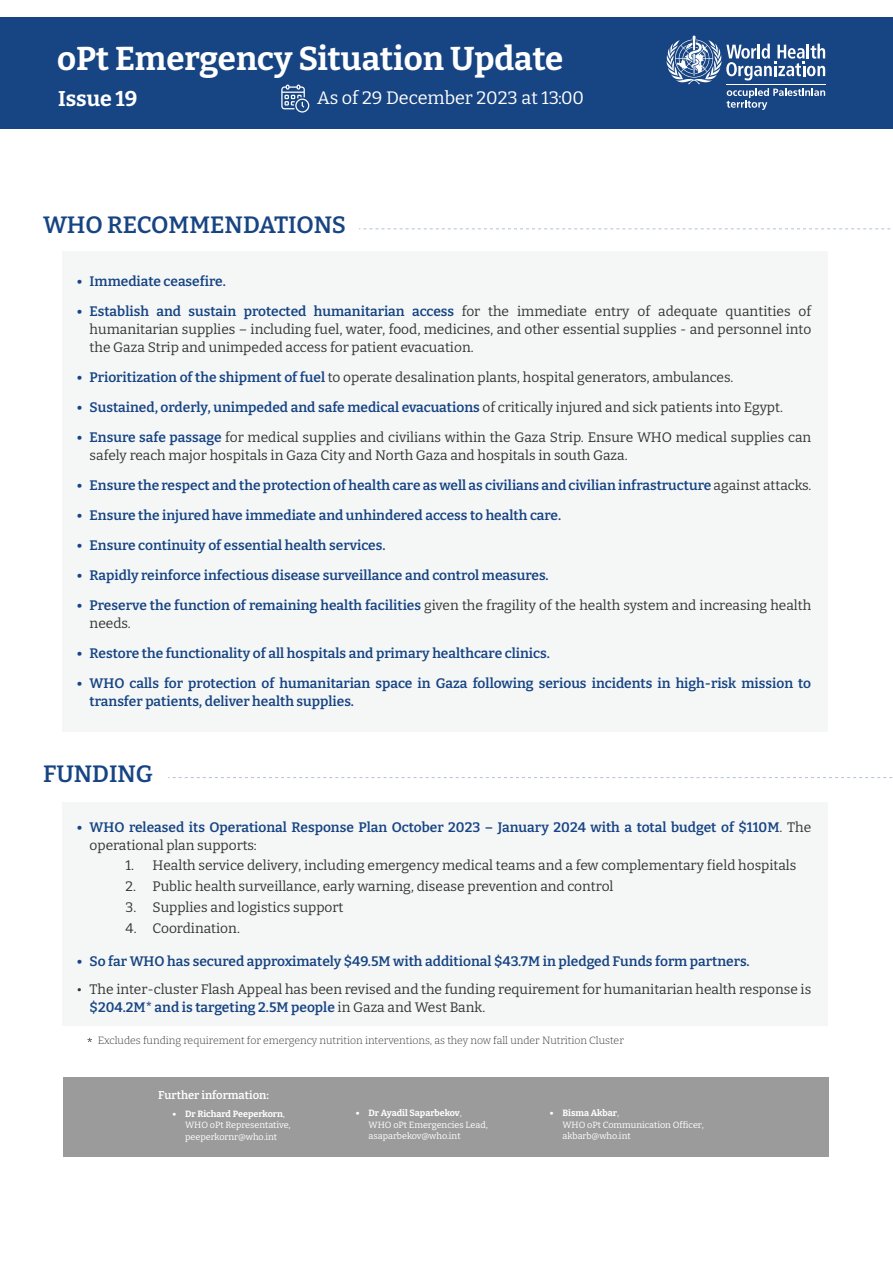
<style>
.page{position:relative;width:893px;height:1263px;background:#fff}
.page>*{position:absolute;margin:0;border:0;box-sizing:border-box;transform-origin:0 0}
.t1{font:700 33px "Bitter";color:#fff}
.t2{font:600 23.55px "Bitter";color:#174483}
.t3{font:700 21.3px "Bitter";color:#fff}
.t4{font:18px "Bitter";color:#fff}
.t5{font:13.8px/18px "Bitter";color:#333434}
.t6{font:600 13.8px/18px "Bitter";color:#174483}
.t7{font:600 11.25px "Bitter";color:#fff}
.t8{font:300 10.5px "Bitter";color:#333434}
.t9{font:9px/11.2px "Bitter";color:#fff}
.s1{font-weight:600;color:#174483}
.s2{font-weight:400;color:#333434}
.s3{font-weight:700}
</style>
<div class="page">
<svg style="left:359px;top:228px;width:532px;height:1px"></svg>
<div style="left:63px;top:251px;width:765px;height:481px;background:#f5f7f7"></div>
<svg style="left:168px;top:777px;width:725px;height:1px"></svg>
<div style="left:63px;top:802px;width:765px;height:224px;background:#f5f7f7"></div>
<div style="left:63px;top:1078px;width:765px;height:79px;background:#9b9b9b"></div>
<svg style="left:87px;top:1038px;width:5px;height:4px"></svg>
<div style="left:0;top:17px;width:893px;height:111px;background:#174483"></div>
<svg style="left:666px;top:36px;width:159px;height:74px"></svg>
<hr style="left:726px;top:84px;width:100px;height:1px;background:#fff">
<svg style="left:281px;top:85px;width:28px;height:28px"></svg>
<h1 class="t1" style="left:57px;top:32px;width:508px">oPt Emergency Situation Update</h1>
<h3 class="t3" style="left:58px;top:81px;width:81px">Issue 19</h3>
<h3 class="t4" style="left:317px;top:85px;width:268px">As of 29 December 2023 at 13:00</h3>
<h2 class="t2" style="left:43px;top:206px;width:304px">WHO RECOMMENDATIONS</h2>
<p class="t6" style="left:77px;top:271px;width:151px">• Immediate ceasefire.</p>
<p class="t5" style="left:90px;top:301px;width:723px;text-align:justify;text-indent:-13px"><span class="s1">• Establish and sustain protected humanitarian access</span> for the immediate entry of adequate quantities of humanitarian supplies – including fuel, water, food, medicines, and other essential supplies - and personnel into the Gaza Strip and unimpeded access for patient evacuation.</p>
<p class="t5" style="left:77px;top:367px;width:658px"><span class="s1">• Prioritization of the shipment of fuel</span> to operate desalination plants, hospital generators, ambulances.</p>
<p class="t6" style="left:77px;top:397px;width:708px">• Sustained, orderly, unimpeded and safe medical evacuations <span class="s2">of critically injured and sick patients into Egypt.</span></p>
<p class="t5" style="left:90px;top:427px;width:723px;text-indent:-13px"><span class="s1">• Ensure safe passage</span> for medical supplies and civilians within the Gaza Strip. Ensure WHO medical supplies can safely reach major hospitals in Gaza City and North Gaza and hospitals in south Gaza.</p>
<p class="t6" style="left:77px;top:475px;width:736px">• Ensure the respect and the protection of health care as well as civilians and civilian infrastructure <span class="s2">against attacks.</span></p>
<p class="t6" style="left:77px;top:505px;width:486px">• Ensure the injured have immediate and unhindered access to health care.</p>
<p class="t6" style="left:77px;top:535px;width:310px">• Ensure continuity of essential health services.</p>
<p class="t6" style="left:77px;top:565px;width:473px">• Rapidly reinforce infectious disease surveillance and control measures.</p>
<p class="t5" style="left:90px;top:595px;width:723px;text-indent:-13px"><span class="s1">• Preserve the function of remaining health facilities</span> given the fragility of the health system and increasing health needs.</p>
<p class="t6" style="left:77px;top:643px;width:474px">• Restore the functionality of all hospitals and primary healthcare clinics.</p>
<p class="t6" style="left:90px;top:673px;width:723px;text-indent:-13px">• WHO calls for protection of humanitarian space in Gaza following serious incidents in high-risk mission to transfer patients, deliver health supplies.</p>
<h2 class="t2" style="left:43px;top:755px;width:111px">FUNDING</h2>
<p class="t6" style="left:90px;top:818px;width:723px;text-indent:-13px">• WHO released its Operational Response Plan October 2023 – January 2024 with a total budget of $110M<span class="s2">. The operational plan supports:</span></p>
<p class="t5" style="left:126px;top:855px;width:672px">1. Health service delivery, including emergency medical teams and a few complementary field hospitals</p>
<p class="t5" style="left:126px;top:876px;width:489px">2. Public health surveillance, early warning, disease prevention and control</p>
<p class="t5" style="left:126px;top:897px;width:219px">3. Supplies and logistics support</p>
<p class="t5" style="left:126px;top:918px;width:116px">4. Coordination.</p>
<p class="t6" style="left:77px;top:951px;width:674px">• So far WHO has secured approximately $49.5M with additional $43.7M in pledged Funds form partners.</p>
<p class="t5" style="left:90px;top:980px;width:723px;text-indent:-13px">• The inter-cluster Flash Appeal has been revised and the funding requirement for humanitarian health response is <span class="s1">$204.2M* and is targeting 2.5M people</span> in Gaza and West Bank.</p>
<p class="t8" style="left:98px;top:1033px;width:527px">Excludes funding requirement for emergency nutrition interventions, as they now fall under Nutrition Cluster</p>
<p class="t7" style="left:158px;top:1086px;width:112px">Further information:</p>
<p class="t9" style="left:185px;top:1108px;width:107px;text-indent:-13px"><span class="s3">• Dr Richard Peeperkorn</span>,<br>WHO oPt Representative, peeperkornr@who.int</p>
<p class="t9" style="left:369px;top:1107px;width:121px;text-indent:-13px"><span class="s3">• Dr Ayadil Saparbekov</span>,<br>WHO oPt Emergencies Lead, asaparbekov@who.int</p>
<p class="t9" style="left:562px;top:1107px;width:143px;text-indent:-13px"><span class="s3">• Bisma Akbar</span>,<br>WHO oPt Communication Officer, akbarb@who.int</p>
</div>
